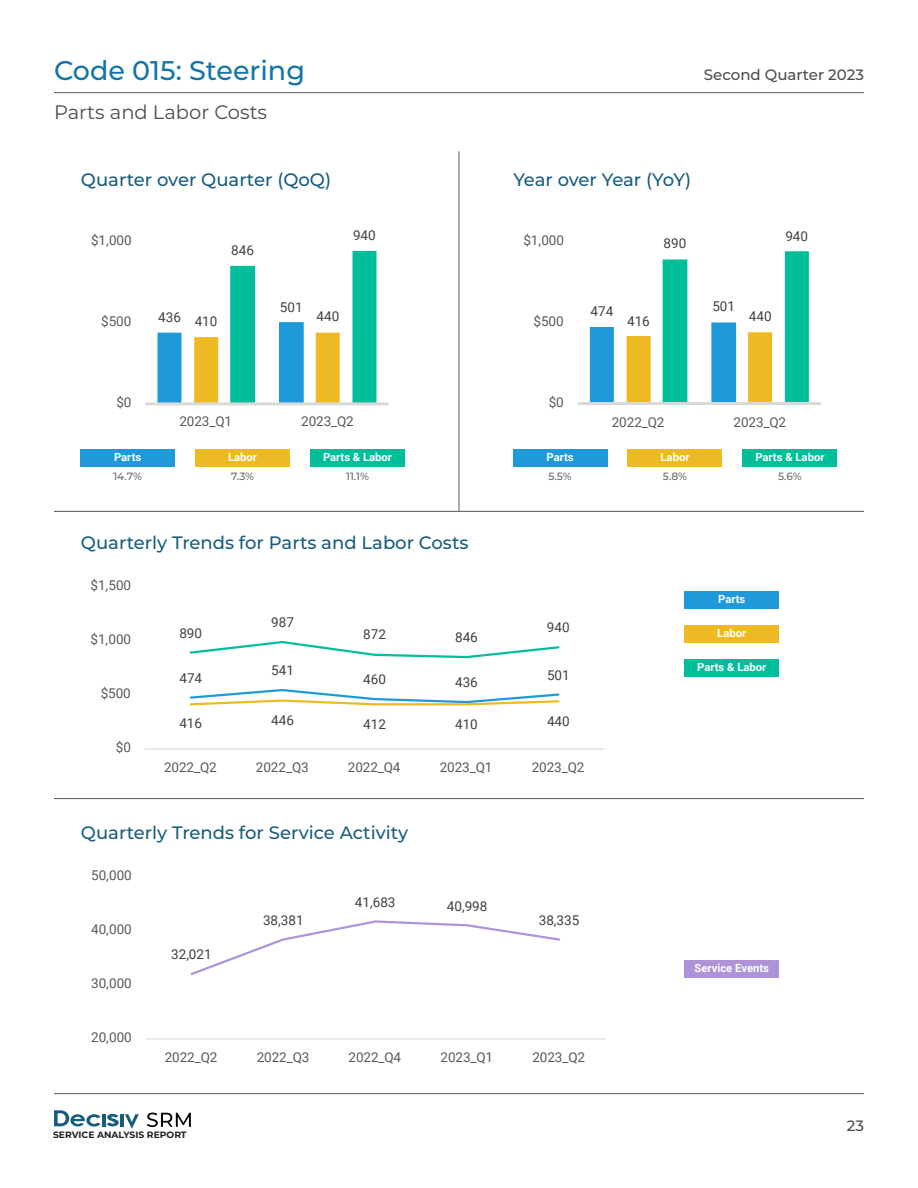
<style>
.page{position:relative;width:918px;height:1188px;background:#fff}
.page>*{position:absolute;margin:0;border:0;box-sizing:border-box;transform-origin:0 0}
.t1{font:500 27px "Montserrat";color:#1075a8}
.t2{font:19.5px "Montserrat";color:#4b4c4d}
.t3{font:500 18px "Montserrat";color:#175d7e}
.t4{font:500 15px "Montserrat";color:#4b4c4d}
.t5{font:13.5px "Roboto";letter-spacing:-.005em;color:#595959}
.t6{font:13.5px "Roboto";color:#404040}
.t7{font:700 11.25px "Roboto";color:#fff}
.t8{font:500 10.5px "Montserrat";color:#666}
.t9{font:700 9.15px "Montserrat";color:#231f20}
</style>
<div class="page">
<hr style="left:54px;top:92px;width:810px;height:1px;background:#57585a">
<hr style="left:54px;top:1093px;width:810px;height:1px;background:#57585a">
<svg style="left:125px;top:1114px;width:14px;height:15px"></svg>
<hr style="left:120px;top:1114px;width:4px;height:12px;background:#175c7e">
<svg style="left:54px;top:1110px;width:65px;height:17px"></svg>
<svg style="left:147px;top:1113px;width:44px;height:14px"></svg>
<div style="left:685px;top:591px;width:94px;height:18px;background:#1e9ada"></div>
<div style="left:685px;top:625px;width:94px;height:18px;background:#edba23"></div>
<div style="left:685px;top:659px;width:94px;height:18px;background:#00be9a"></div>
<div style="left:685px;top:960px;width:94px;height:18px;background:#ae93d8"></div>
<div style="left:81px;top:449px;width:94px;height:17px;background:#1e9ada"></div>
<div style="left:513px;top:449px;width:94px;height:17px;background:#1e9ada"></div>
<div style="left:196px;top:449px;width:94px;height:17px;background:#edba23"></div>
<div style="left:628px;top:449px;width:94px;height:17px;background:#edba23"></div>
<div style="left:310px;top:449px;width:95px;height:17px;background:#00be9a"></div>
<div style="left:743px;top:449px;width:94px;height:17px;background:#00be9a"></div>
<hr style="left:459px;top:151px;width:1px;height:360px;background:#57585a">
<hr style="left:54px;top:511px;width:810px;height:1px;background:#57585a">
<hr style="left:54px;top:798px;width:810px;height:1px;background:#57585a">
<svg style="left:158px;top:251px;width:218px;height:151px"></svg>
<hr style="left:146px;top:402px;width:242px;height:3px;background:#d9d9d9">
<svg style="left:590px;top:251px;width:219px;height:151px"></svg>
<hr style="left:578px;top:402px;width:243px;height:3px;background:#d9d9d9">
<hr style="left:145px;top:748px;width:459px;height:2px;background:#d9d9d9">
<svg style="left:189px;top:689px;width:371px;height:17px"></svg>
<svg style="left:189px;top:641px;width:371px;height:18px"></svg>
<hr style="left:146px;top:1038px;width:459px;height:1px;background:#d9d9d9">
<svg style="left:190px;top:920px;width:371px;height:55px"></svg>
<h1 class="t1" style="left:54px;top:52px;width:253px">Code 015: Steering</h1>
<h2 class="t2" style="left:54px;top:98px;width:215px">Parts and Labor Costs</h2>
<p class="t4" style="left:704px;top:64px;width:162px">Second Quarter 2023</p>
<h3 class="t3" style="left:81px;top:167px;width:252px">Quarter over Quarter (QoQ)</h3>
<h3 class="t3" style="left:513px;top:167px;width:180px">Year over Year (YoY)</h3>
<p class="t5" style="left:91px;top:231px;width:42px">$1,000</p>
<p class="t6" style="left:231px;top:241px;width:24px">846</p>
<p class="t6" style="left:353px;top:226px;width:24px">940</p>
<p class="t5" style="left:523px;top:230px;width:42px">$1,000</p>
<p class="t6" style="left:664px;top:234px;width:24px">890</p>
<p class="t6" style="left:785px;top:227px;width:24px">940</p>
<p class="t5" style="left:101px;top:312px;width:32px">$500</p>
<p class="t5" style="left:116px;top:393px;width:17px">$0</p>
<p class="t6" style="left:158px;top:308px;width:24px">436</p>
<p class="t6" style="left:280px;top:297px;width:24px">501</p>
<p class="t6" style="left:195px;top:312px;width:24px">410</p>
<p class="t6" style="left:317px;top:307px;width:24px">440</p>
<p class="t5" style="left:179px;top:412px;width:54px">2023_Q1</p>
<p class="t5" style="left:301px;top:412px;width:54px">2023_Q2</p>
<p class="t5" style="left:534px;top:311px;width:32px">$500</p>
<p class="t5" style="left:549px;top:393px;width:17px">$0</p>
<p class="t6" style="left:591px;top:302px;width:24px">474</p>
<p class="t6" style="left:712px;top:297px;width:24px">501</p>
<p class="t6" style="left:627px;top:311px;width:24px">416</p>
<p class="t6" style="left:749px;top:307px;width:24px">440</p>
<p class="t5" style="left:612px;top:413px;width:54px">2022_Q2</p>
<p class="t5" style="left:734px;top:413px;width:54px">2023_Q2</p>
<p class="t7" style="left:114px;top:449px;width:29px">Parts</p>
<p class="t7" style="left:228px;top:449px;width:30px">Labor</p>
<p class="t7" style="left:323px;top:449px;width:71px">Parts &amp; Labor</p>
<p class="t7" style="left:546px;top:449px;width:29px">Parts</p>
<p class="t7" style="left:661px;top:449px;width:30px">Labor</p>
<p class="t7" style="left:755px;top:449px;width:71px">Parts &amp; Labor</p>
<p class="t8" style="left:113px;top:469px;width:30px">14.7%</p>
<p class="t8" style="left:231px;top:469px;width:24px">7.3%</p>
<p class="t8" style="left:346px;top:469px;width:24px">11.1%</p>
<p class="t8" style="left:548px;top:469px;width:25px">5.5%</p>
<p class="t8" style="left:663px;top:469px;width:26px">5.8%</p>
<p class="t8" style="left:778px;top:469px;width:25px">5.6%</p>
<h3 class="t3" style="left:81px;top:530px;width:389px">Quarterly Trends for Parts and Labor Costs</h3>
<p class="t5" style="left:91px;top:576px;width:42px">$1,500</p>
<p class="t5" style="left:91px;top:630px;width:42px">$1,000</p>
<p class="t5" style="left:101px;top:684px;width:32px">$500</p>
<p class="t5" style="left:116px;top:738px;width:17px">$0</p>
<p class="t6" style="left:179px;top:624px;width:24px">890</p>
<p class="t6" style="left:179px;top:669px;width:24px">474</p>
<p class="t6" style="left:271px;top:613px;width:24px">987</p>
<p class="t6" style="left:271px;top:661px;width:24px">541</p>
<p class="t6" style="left:363px;top:625px;width:24px">872</p>
<p class="t6" style="left:455px;top:628px;width:24px">846</p>
<p class="t6" style="left:363px;top:670px;width:24px">460</p>
<p class="t6" style="left:455px;top:672px;width:24px">436</p>
<p class="t6" style="left:547px;top:618px;width:24px">940</p>
<p class="t6" style="left:547px;top:666px;width:24px">501</p>
<p class="t6" style="left:179px;top:714px;width:24px">416</p>
<p class="t6" style="left:271px;top:711px;width:24px">446</p>
<p class="t6" style="left:363px;top:714px;width:24px">412</p>
<p class="t6" style="left:455px;top:714px;width:24px">410</p>
<p class="t6" style="left:547px;top:711px;width:24px">440</p>
<p class="t5" style="left:164px;top:758px;width:54px">2022_Q2</p>
<p class="t5" style="left:256px;top:758px;width:54px">2022_Q3</p>
<p class="t5" style="left:348px;top:758px;width:54px">2022_Q4</p>
<p class="t5" style="left:440px;top:758px;width:54px">2023_Q1</p>
<p class="t5" style="left:532px;top:758px;width:54px">2023_Q2</p>
<h3 class="t3" style="left:81px;top:820px;width:329px">Quarterly Trends for Service Activity</h3>
<p class="t5" style="left:91px;top:866px;width:42px">50,000</p>
<p class="t5" style="left:91px;top:920px;width:42px">40,000</p>
<p class="t5" style="left:91px;top:974px;width:42px">30,000</p>
<p class="t5" style="left:91px;top:1028px;width:42px">20,000</p>
<p class="t6" style="left:171px;top:944px;width:42px">32,021</p>
<p class="t6" style="left:263px;top:911px;width:42px">38,381</p>
<p class="t6" style="left:355px;top:893px;width:42px">41,683</p>
<p class="t6" style="left:447px;top:896px;width:42px">40,998</p>
<p class="t6" style="left:539px;top:911px;width:42px">38,335</p>
<p class="t5" style="left:165px;top:1048px;width:54px">2022_Q2</p>
<p class="t5" style="left:257px;top:1048px;width:54px">2022_Q3</p>
<p class="t5" style="left:349px;top:1048px;width:54px">2022_Q4</p>
<p class="t5" style="left:441px;top:1048px;width:54px">2023_Q1</p>
<p class="t5" style="left:532px;top:1048px;width:54px">2023_Q2</p>
<p class="t9" style="left:53px;top:1128px;width:135px">SERVICE ANALYSIS REPORT</p>
<p class="t7" style="left:718px;top:591px;width:29px">Parts</p>
<p class="t7" style="left:717px;top:625px;width:30px">Labor</p>
<p class="t7" style="left:697px;top:659px;width:71px">Parts &amp; Labor</p>
<p class="t7" style="left:695px;top:960px;width:76px">Service Events</p>
<p class="t4" style="left:847px;top:1116px;width:19px">23</p>
</div>
